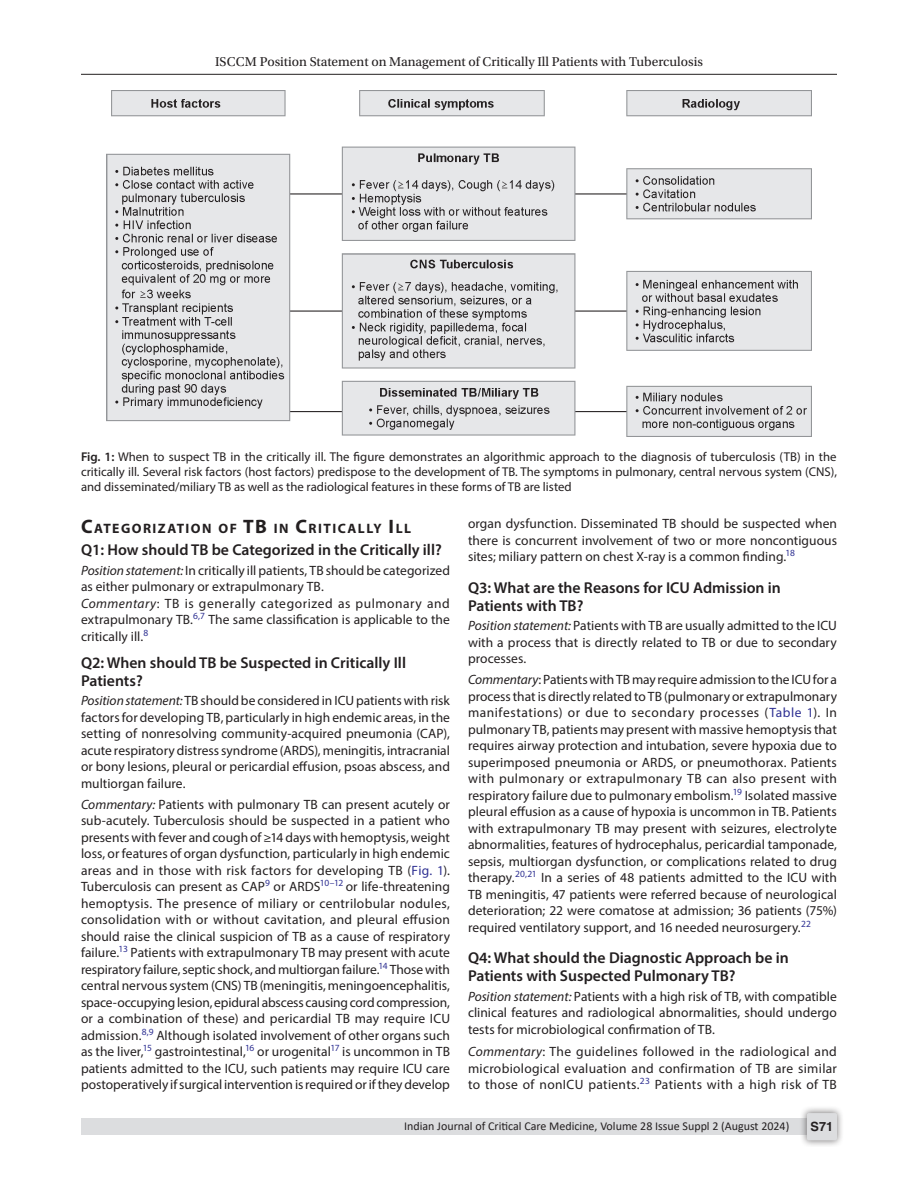
<style>
.page{position:relative;width:918px;height:1188px;background:#fff}
.page>*{position:absolute;margin:0;border:0;box-sizing:border-box;transform-origin:0 0}
.Head-2{font:600 15.75px/18px "Myriad Pro";color:#231f20}
.Head-2-stk{font:600 15.75px "Myriad Pro";color:#231f20}
.Head-1{font:700 13.65px "Myriad Pro";letter-spacing:.105em;color:#231f20}
.Para-NoIndent{font:13.5px/16.5px "Myriad Pro";letter-spacing:.005em;color:#231f20;text-align:justify}
.t1{font:13.5px "Utopia Std";color:#231f20}
.FigCaption{font:12.75px/15.3px "Myriad Pro";color:#231f20;text-align:justify}
.t2{font:700 12.75px "Helvetica LT Std";color:#231f20}
.t3{font:12px "Calibri";color:#231f20}
.s1{font-weight:600}
.s2{font-size:19.5px}
.s3{font-style:italic}
.s4{color:#2e3092}
</style>
<div class="page">
<hr style="left:81px;top:74px;width:756px;height:1px;background:#231f20">
<div style="left:81px;top:1119px;width:756px;height:16px;background:#dcdddf"></div>
<div style="left:800px;top:1106px;width:44px;height:41px;background:#231f20;opacity:.61"></div>
<div style="left:807px;top:1113px;width:30px;height:27px;background:#dcdddf;border-radius:2px"></div>
<img style="left:107px;top:90px;width:704px;height:347px">
<p class="t1" style="left:215px;top:55px;width:490px">ISCCM Position Statement on Management of Critically Ill Patients with Tuberculosis</p>
<p class="FigCaption" style="left:81px;top:449px;width:758px"><span class="s1">Fig. 1:</span> When to suspect TB in the critically ill. The figure demonstrates an algorithmic approach to the diagnosis of tuberculosis (TB) in the critically ill. Several risk factors (host factors) predispose to the development of TB. The symptoms in pulmonary, central nervous system (CNS), and disseminated/miliary TB as well as the radiological features in these forms of TB are listed</p>
<p class="Head-1" style="left:81px;top:519px;width:332px"><span class="s2">C</span>ATEGORIZATION OF <span class="s2">TB</span> IN <span class="s2">C</span>RITICALLY <span class="s2">I</span>LL</p>
<p class="Head-2-stk" style="left:81px;top:540px;width:362px">Q1: How should TB be Categorized in the Critically ill?</p>
<p class="Para-NoIndent" style="left:81px;top:562px;width:371px"><span class="s3">Position statement:</span> In critically ill patients, TB should be categorized as either pulmonary or extrapulmonary TB.</p>
<p class="Para-NoIndent" style="left:81px;top:595px;width:371px"><span class="s3">Commentary</span>: TB is generally categorized as pulmonary and extrapulmonary TB.<sup>6,7</sup> The same classification is applicable to the critically ill.<sup>8</sup></p>
<p class="Head-2" style="left:81px;top:653px;width:327px">Q2: When should TB be Suspected in Critically Ill<br>Patients?</p>
<p class="Para-NoIndent" style="left:81px;top:692px;width:371px"><span class="s3">Position statement:</span> TB should be considered in ICU patients with risk factors for developing TB, particularly in high endemic areas, in the setting of nonresolving community-acquired pneumonia (CAP), acute respiratory distress syndrome (ARDS), meningitis, intracranial or bony lesions, pleural or pericardial effusion, psoas abscess, and multiorgan failure.</p>
<p class="Para-NoIndent" style="left:81px;top:796px;width:371px"><span class="s3">Commentary:</span> Patients with pulmonary TB can present acutely or sub-acutely. Tuberculosis should be suspected in a patient who presents with fever and cough of ≥14 days with hemoptysis, weight loss, or features of organ dysfunction, particularly in high endemic areas and in those with risk factors for developing TB (<span class="s4">Fig. 1</span>).<br>Tuberculosis can present as CAP<sup>9</sup> or ARDS<sup>10–12</sup> or life-threatening hemoptysis. The presence of miliary or centrilobular nodules, consolidation with or without cavitation, and pleural effusion should raise the clinical suspicion of TB as a cause of respiratory failure.<sup>13</sup> Patients with extrapulmonary TB may present with acute respiratory failure, septic shock, and multiorgan failure.<sup>14</sup> Those with central nervous system (CNS) TB (meningitis, meningoencephalitis, space-occupying lesion, epidural abscess causing cord compression, or a combination of these) and pericardial TB may require ICU admission.<sup>8,9</sup> Although isolated involvement of other organs such as the liver,<sup>15</sup> gastrointestinal,<sup>16</sup> or urogenital<sup>17</sup> is uncommon in TB patients admitted to the ICU, such patients may require ICU care postoperatively if surgical intervention is required or if they develop</p>
<p class="Para-NoIndent" style="left:468px;top:515px;width:371px">organ dysfunction. Disseminated TB should be suspected when there is concurrent involvement of two or more noncontiguous sites; miliary pattern on chest X-ray is a common finding.<sup>18</sup></p>
<p class="Head-2" style="left:468px;top:578px;width:314px">Q3: What are the Reasons for ICU Admission in<br>Patients with TB?</p>
<p class="Para-NoIndent" style="left:468px;top:617px;width:370px"><span class="s3">Position statement:</span> Patients with TB are usually admitted to the ICU with a process that is directly related to TB or due to secondary processes.</p>
<p class="Para-NoIndent" style="left:468px;top:671px;width:371px"><span class="s3">Commentary</span>: Patients with TB may require admission to the ICU for a process that is directly related to TB (pulmonary or extrapulmonary manifestations) or due to secondary processes (<span class="s4">Table 1</span>). In pulmonary TB, patients may present with massive hemoptysis that requires airway protection and intubation, severe hypoxia due to superimposed pneumonia or ARDS, or pneumothorax. Patients with pulmonary or extrapulmonary TB can also present with respiratory failure due to pulmonary embolism.<sup>19</sup> Isolated massive pleural effusion as a cause of hypoxia is uncommon in TB. Patients with extrapulmonary TB may present with seizures, electrolyte abnormalities, features of hydrocephalus, pericardial tamponade, sepsis, multiorgan dysfunction, or complications related to drug therapy.<sup>20,21</sup> In a series of 48 patients admitted to the ICU with TB meningitis, 47 patients were referred because of neurological deterioration; 22 were comatose at admission; 36 patients (75%) required ventilatory support, and 16 needed neurosurgery.<sup>22</sup></p>
<p class="Head-2" style="left:468px;top:949px;width:322px">Q4: What should the Diagnostic Approach be in<br>Patients with Suspected Pulmonary TB?</p>
<p class="Para-NoIndent" style="left:468px;top:988px;width:370px"><span class="s3">Position statement:</span> Patients with a high risk of TB, with compatible clinical features and radiological abnormalities, should undergo tests for microbiological confirmation of TB.</p>
<p class="Para-NoIndent" style="left:468px;top:1043px;width:371px"><span class="s3">Commentary</span>: The guidelines followed in the radiological and microbiological evaluation and confirmation of TB are similar to those of nonICU patients.<sup>23</sup> Patients with a high risk of TB</p>
<p class="t3" style="left:404px;top:1117px;width:387px">Indian Journal of Critical Care Medicine, Volume 28 Issue Suppl 2 (August 2024)</p>
<p class="t2" style="left:811px;top:1119px;width:24px">S71</p>
</div>
